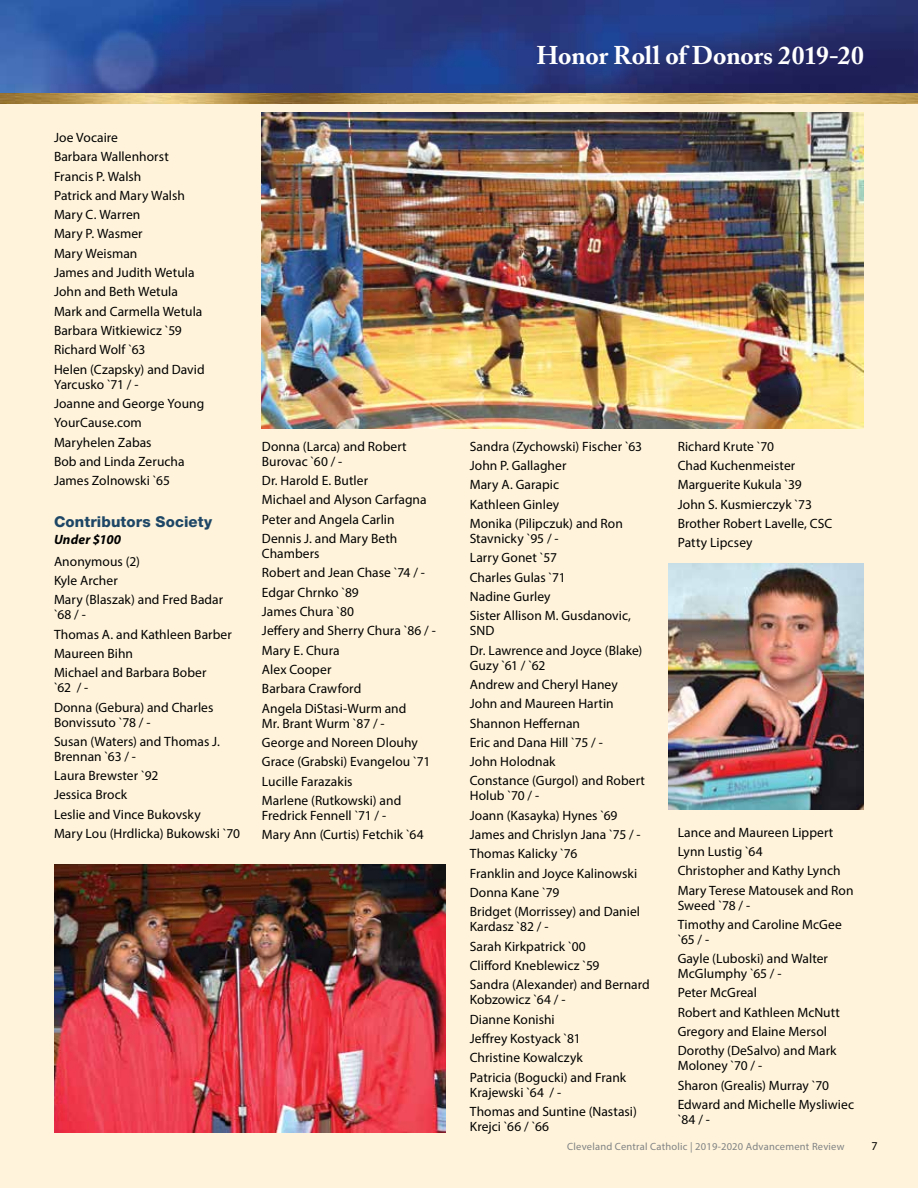
<style>
.page{position:relative;width:918px;height:1188px;background:#fff}
.page>*{position:absolute;margin:0;border:0;box-sizing:border-box;transform-origin:0 0}
.t1{font:700 25.5px "Adobe Caslon Pro";letter-spacing:-.01em;color:#fff}
.t2{font:800 15px "Helvetica Neue LT Std";letter-spacing:.01em;color:#1e4666}
.t3{font:13.5px/19.4px "Myriad Pro";letter-spacing:.005em;color:#000}
.t4{font:italic 700 13.5px "Myriad Pro";letter-spacing:.01em;color:#000}
.t5{font:12px "Myriad Pro";color:#000}
.t6{font:10.5px "Myriad Pro";letter-spacing:.02em;color:#808285}
</style>
<div class="page">
<div style="left:0;top:95px;width:918px;height:1093px;background:#fff4db"></div>
<img style="left:0;top:92px;width:918px;height:11px">
<img style="left:0;top:0;width:918px;height:92px">
<img style="left:261px;top:112px;width:603px;height:317px">
<img style="left:54px;top:864px;width:392px;height:268px">
<img style="left:668px;top:563px;width:196px;height:247px">
<p class="t3" style="left:54px;top:127px;width:152px">Joe Vocaire<br>Barbara Wallenhorst<br>Francis P. Walsh<br>Patrick and Mary Walsh<br>Mary C. Warren<br>Mary P. Wasmer<br>Mary Weisman<br>James and Judith Wetula<br>John and Beth Wetula<br>Mark and Carmella Wetula<br>Barbara Witkiewicz `59<br>Richard Wolf `63<br>Helen (Czapsky) and David</p>
<p class="t3" style="left:54px;top:374px;width:152px">Yarcusko `71 / -<br>Joanne and George Young<br>YourCause.com<br>Maryhelen Zabas<br>Bob and Linda Zerucha<br>James Zolnowski `65</p>
<p class="t2" style="left:54px;top:513px;width:160px">Contributors Society</p>
<p class="t4" style="left:54px;top:531px;width:69px">Under $100</p>
<p class="t3" style="left:54px;top:551px;width:171px">Anonymous (2)<br>Kyle Archer<br>Mary (Blaszak) and Fred Badar</p>
<p class="t3" style="left:54px;top:605px;width:179px">`68 / -<br>Thomas A. and Kathleen Barber<br>Maureen Bihn<br>Michael and Barbara Bober</p>
<p class="t3" style="left:54px;top:678px;width:161px">`62 / -<br>Donna (Gebura) and Charles</p>
<p class="t3" style="left:54px;top:712px;width:168px">Bonvissuto `78 / -<br>Susan (Waters) and Thomas J.</p>
<p class="t3" style="left:54px;top:746px;width:187px">Brennan `63 / -<br>Laura Brewster `92<br>Jessica Brock<br>Leslie and Vince Bukovsky<br>Mary Lou (Hrdlicka) Bukowski `70</p>
<p class="t3" style="left:262px;top:439px;width:146px;line-height:15px">Donna (Larca) and Robert<br>Burovac `60 / -</p>
<p class="t3" style="left:262px;top:471px;width:166px">Dr. Harold E. Butler<br>Michael and Alyson Carfagna<br>Peter and Angela Carlin<br>Dennis J. and Mary Beth</p>
<p class="t3" style="left:262px;top:544px;width:176px">Chambers<br>Robert and Jean Chase `74 / -<br>Edgar Chrnko `89<br>James Chura `80<br>Jeffery and Sherry Chura `86 / -<br>Mary E. Chura<br>Alex Cooper<br>Barbara Crawford<br>Angela DiStasi-Wurm and</p>
<p class="t3" style="left:262px;top:713px;width:170px">Mr. Brant Wurm `87 / -<br>George and Noreen Dlouhy<br>Grace (Grabski) Evangelou `71<br>Lucille Farazakis<br>Marlene (Rutkowski) and</p>
<p class="t3" style="left:262px;top:805px;width:163px">Fredrick Fennell `71 / -<br>Mary Ann (Curtis) Fetchik `64</p>
<h1 class="t1" style="left:536px;top:40px;width:329px">Honor Roll of Donors 2019-20</h1>
<p class="t3" style="left:470px;top:436px;width:174px">Sandra (Zychowski) Fischer `63<br>John P. Gallagher<br>Mary A. Garapic<br>Kathleen Ginley<br>Monika (Pilipczuk) and Ron</p>
<p class="t3" style="left:470px;top:529px;width:163px">Stavnicky `95 / -<br>Larry Gonet `57<br>Charles Gulas `71<br>Nadine Gurley<br>Sister Allison M. Gusdanovic,</p>
<p class="t3" style="left:470px;top:621px;width:174px">SND<br>Dr. Lawrence and Joyce (Blake)</p>
<p class="t3" style="left:470px;top:655px;width:177px">Guzy `61 / `62<br>Andrew and Cheryl Haney<br>John and Maureen Hartin<br>Shannon Heffernan<br>Eric and Dana Hill `75 / -<br>John Holodnak<br>Constance (Gurgol) and Robert</p>
<p class="t3" style="left:470px;top:786px;width:173px">Holub `70 / -<br>Joann (Kasayka) Hynes `69<br>James and Chrislyn Jana `75 / -<br>Thomas Kalicky `76<br>Franklin and Joyce Kalinowski<br>Donna Kane `79<br>Bridget (Morrissey) and Daniel</p>
<p class="t3" style="left:470px;top:917px;width:182px">Kardasz `82 / -<br>Sarah Kirkpatrick `00<br>Clifford Kneblewicz `59<br>Sandra (Alexander) and Bernard</p>
<p class="t3" style="left:470px;top:990px;width:158px">Kobzowicz `64 / -<br>Dianne Konishi<br>Jeffrey Kostyack `81<br>Christine Kowalczyk<br>Patricia (Bogucki) and Frank</p>
<p class="t3" style="left:470px;top:1082px;width:169px">Krajewski `64 / -<br>Thomas and Suntine (Nastasi)</p>
<p class="t3" style="left:470px;top:1117px;width:81px">Krejci `66 / `66</p>
<p class="t3" style="left:678px;top:436px;width:156px">Richard Krute `70<br>Chad Kuchenmeister<br>Marguerite Kukula `39<br>John S. Kusmierczyk `73<br>Brother Robert Lavelle, CSC<br>Patty Lipcsey</p>
<p class="t3" style="left:678px;top:822px;width:177px">Lance and Maureen Lippert<br>Lynn Lustig `64<br>Christopher and Kathy Lynch<br>Mary Terese Matousek and Ron</p>
<p class="t3" style="left:678px;top:895px;width:166px">Sweed `78 / -<br>Timothy and Caroline McGee</p>
<p class="t3" style="left:678px;top:929px;width:152px">`65 / -<br>Gayle (Luboski) and Walter</p>
<p class="t3" style="left:678px;top:964px;width:164px">McGlumphy `65 / -<br>Peter McGreal<br>Robert and Kathleen McNutt<br>Gregory and Elaine Mersol<br>Dorothy (DeSalvo) and Mark</p>
<p class="t3" style="left:678px;top:1056px;width:178px">Moloney `70 / -<br>Sharon (Grealis) Murray `70<br>Edward and Michelle Mysliwiec</p>
<p class="t3" style="left:678px;top:1110px;width:34px">`84 / -</p>
<p class="t6" style="left:567px;top:1140px;width:279px">Cleveland Central Catholic | 2019-2020 Advancement Review</p>
<p class="t5" style="left:871px;top:1139px;width:8px">7</p>
</div>
